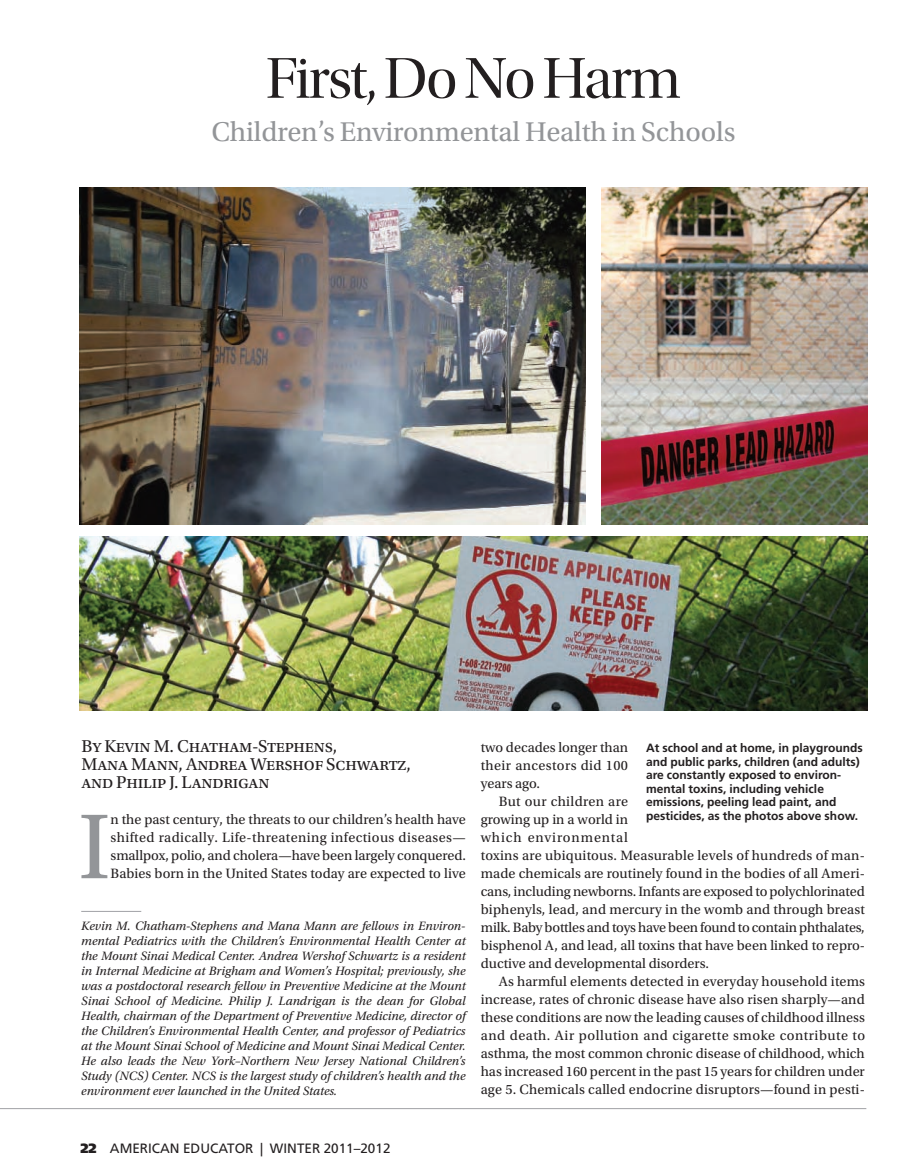
<style>
.page{position:relative;width:906px;height:1176px;background:#fff}
.page>*{position:absolute;margin:0;border:0;box-sizing:border-box;transform-origin:0 0}
.MAIN-body-dropcap{font:96.9px "Utopia Std";color:#939598}
.MAIN-head__40{font:60px "Utopia Std Disp";letter-spacing:-.03em;color:#231f20}
.MAIN-deck{font:28.5px "Utopia Std";letter-spacing:-.01em;color:#939598}
.MAIN-byline{font:18px/18px "Utopia Std";letter-spacing:-.01em;color:#231f20}
.MAIN-body__indent{font:14.25px/18px "Utopia Std";color:#231f20}
.MAIN-body-dropcap-2{font:14.25px/18px "Utopia Std";color:#231f20;text-align:justify}
.t1{font:13.5px "Frutiger LT Std";color:#231f20}
.AUTHORNOTE-2_COL{font:italic 12.75px/15px "Utopia Std";color:#231f20;text-align:justify}
.MAIN-caption{font:700 12px/13.5px "Frutiger LT Std";color:#231f20}
.s1{font-weight:900}
</style>
<div class="page">
<hr style="left:0;top:1107px;width:865px;height:1px;background:#a0a1a5">
<hr style="left:81px;top:910px;width:60px;height:1px;background:#a0a1a5">
<img style="left:79px;top:187px;width:506px;height:337px">
<img style="left:601px;top:187px;width:265px;height:337px">
<img style="left:79px;top:536px;width:787px;height:174px">
<p class="MAIN-head__40" style="left:266px;top:46px;width:416px">First, Do No Harm</p>
<p class="MAIN-deck" style="left:211px;top:117px;width:525px">Children’s Environmental Health in Schools</p>
<p class="MAIN-byline" style="left:81px;top:737px;width:331px">By Kevin M. Chatham-Stephens,<br>Mana Mann, Andrea Wershof Schwartz, and Philip J. Landrigan</p>
<p class="MAIN-body-dropcap" style="left:78px;top:794px;width:34px">I</p>
<p class="MAIN-body-dropcap-2" style="left:110px;top:810px;width:357px">n the past century, the threats to our children’s health have shifted radically. Life-threatening infectious diseases— smallpox, polio, and cholera—have been largely conquered.<br>Babies born in the United States today are expected to live</p>
<p class="AUTHORNOTE-2_COL" style="left:81px;top:918px;width:386px">Kevin M. Chatham-Stephens and Mana Mann are fellows in Environ&shy;mental Pediatrics with the Children’s Environmental Health Center at the Mount Sinai Medical Center. Andrea Wershof Schwartz is a resident in Internal Medicine at Brigham and Women’s Hospital; previously, she was a postdoctoral research fellow in Preventive Medicine at the Mount Sinai School of Medicine. Philip J. Landrigan is the dean for Global Health, chairman of the Department of Preventive Medicine, director of the Children’s Environmental Health Center, and professor of Pediatrics at the Mount Sinai School of Medicine and Mount Sinai Medical Center.<br>He also leads the New York–Northern New Jersey National Children’s Study (NCS) Center. NCS is the largest study of children’s health and the environment ever launched in the United States.</p>
<p class="MAIN-body-dropcap-2" style="left:480px;top:738px;width:149px">two decades longer than their ancestors did 100 years ago.</p>
<p class="MAIN-body__indent" style="left:480px;top:792px;width:385px;text-indent:18px">But our children are<br>growing up in a world in<br>which environmental<br>toxins are ubiquitous. Measurable levels of hundreds of man&shy;made chemicals are routinely found in the bodies of all Ameri&shy;cans, including newborns. Infants are exposed to polychlorinated biphenyls, lead, and mercury in the womb and through breast milk. Baby bottles and toys have been found to contain phthalates, bisphenol A, and lead, all toxins that have been linked to repro&shy;ductive and developmental disorders.</p>
<p class="MAIN-body__indent" style="left:480px;top:972px;width:385px;text-align:justify;text-indent:18px">As harmful elements detected in everyday household items increase, rates of chronic disease have also risen sharply—and these conditions are now the leading causes of childhood illness and death. Air pollution and cigarette smoke contribute to asthma, the most common chronic disease of childhood, which has increased 160 percent in the past 15 years for children under age 5. Chemicals called endocrine disruptors—found in pesti-</p>
<p class="MAIN-caption" style="left:645px;top:741px;width:218px">At school and at home, in playgrounds and public parks, children (and adults) are constantly exposed to environ&shy;mental toxins, including vehicle emissions, peeling lead paint, and pesticides, as the photos above show.</p>
<p class="t1" style="left:80px;top:1139px;width:311px"><span class="s1">22</span> AMERICAN EDUCATOR | WINTER 2011–2012</p>
</div>
